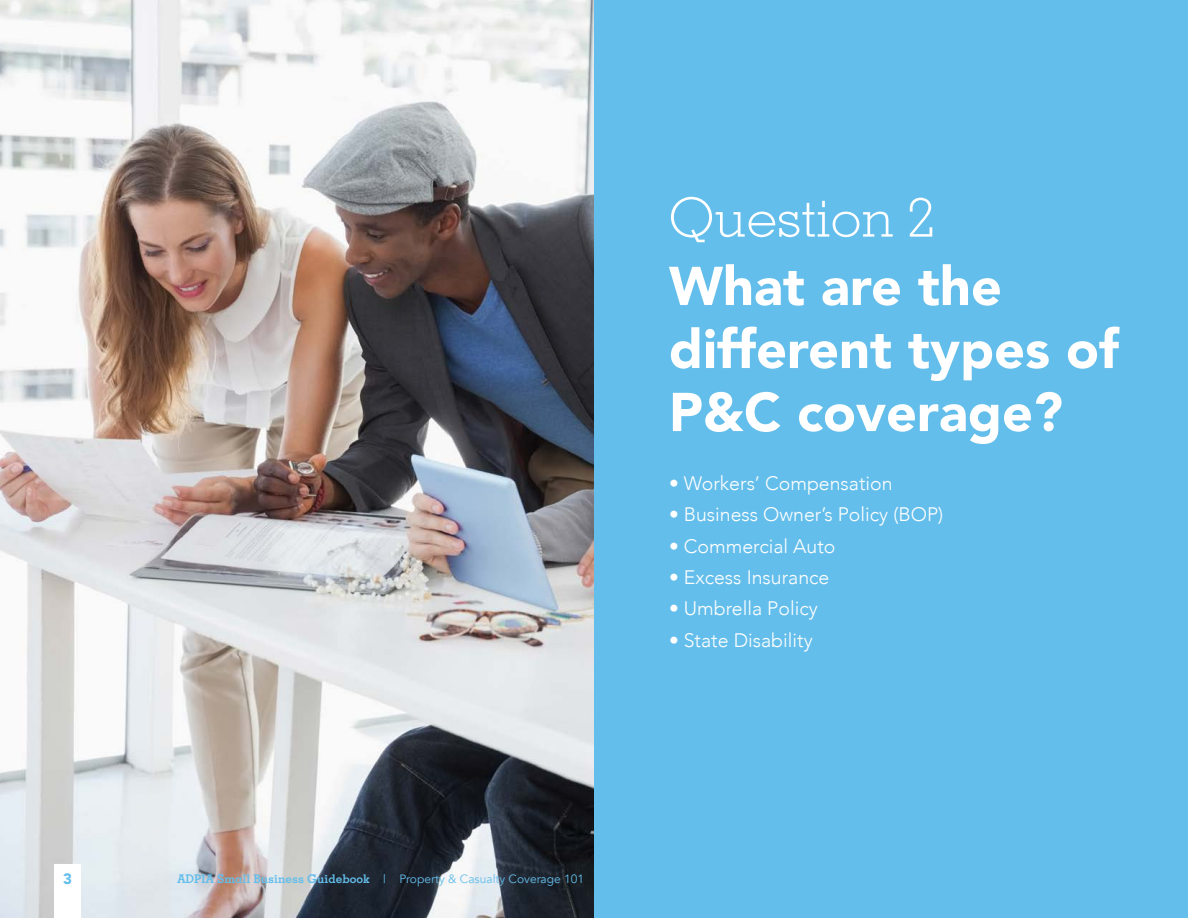
<style>
.page{position:relative;width:1188px;height:918px;background:#fff}
.page>*{position:absolute;margin:0;border:0;box-sizing:border-box;transform-origin:0 0}
.PART_PAGE_-_Title{font:900 54px/63px "Avenir";color:#fff}
.PART_PAGE_-_Number{font:300 54px "Memphis LT Std";color:#fff}
.SECTION_PAGE_-_Intro{font:300 19.5px "Avenir";color:#fff}
.t1{font:900 15px "Avenir";color:#64beeb}
.t2{font:12px "Avenir";color:#64beeb}
.s1{font-family:"Memphis LT Std";font-weight:700}
</style>
<div class="page">
<div style="left:594px;top:0;width:594px;height:918px;background:#64beeb"></div>
<img style="left:0;top:0;width:594px;height:918px">
<div style="left:54px;top:864px;width:27px;height:54px;background:#fff"></div>
<p class="PART_PAGE_-_Number" style="left:669px;top:184px;width:267px">Question 2</p>
<p class="PART_PAGE_-_Title" style="left:669px;top:253px;width:451px">What are the different types of<br>P&amp;C coverage?</p>
<p class="SECTION_PAGE_-_Intro" style="left:669px;top:471px;width:225px">• Workers’ Compensation</p>
<p class="SECTION_PAGE_-_Intro" style="left:669px;top:503px;width:276px">• Business Owner’s Policy (BOP)</p>
<p class="SECTION_PAGE_-_Intro" style="left:669px;top:534px;width:168px">• Commercial Auto</p>
<p class="SECTION_PAGE_-_Intro" style="left:669px;top:566px;width:162px">• Excess Insurance</p>
<p class="SECTION_PAGE_-_Intro" style="left:669px;top:597px;width:150px">• Umbrella Policy</p>
<p class="SECTION_PAGE_-_Intro" style="left:669px;top:629px;width:145px">• State Disability</p>
<p class="t1" style="left:63px;top:866px;width:10px">3</p>
<p class="t2" style="left:177px;top:872px;width:409px"><span class="s1">ADPIA Small Business Guidebook</span> | Property &amp; Casualty Coverage 101</p>
</div>
